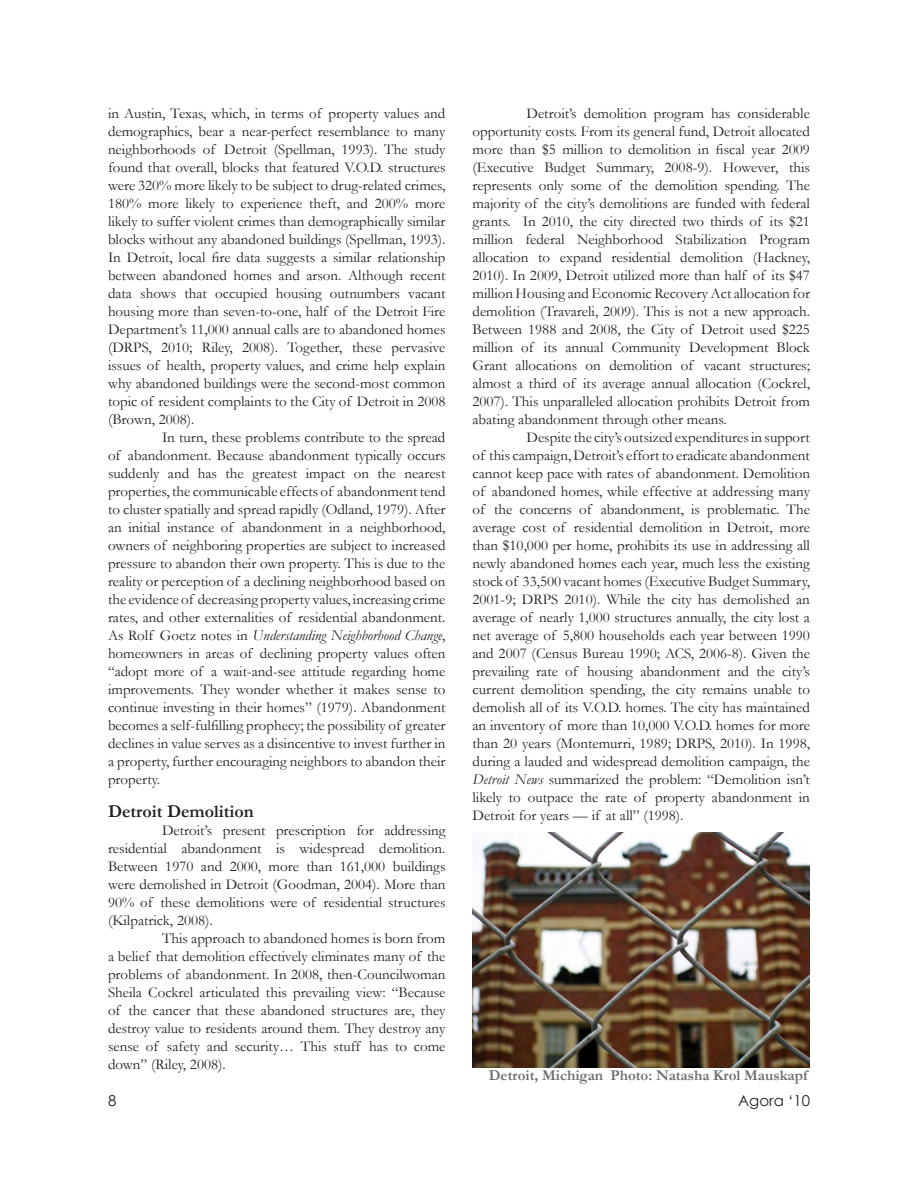
<style>
.page{position:relative;width:918px;height:1188px;background:#fff}
.page>*{position:absolute;margin:0;border:0;box-sizing:border-box;transform-origin:0 0}
.Section_Headers{font:700 18px "Garamond";color:#231f20}
.t1{font:15px/18px "Garamond";color:#231f20;text-align:justify}
.Photo_Captions{font:700 15px "Garamond";color:#6c6d70}
.t2{font:15px "Century Gothic";color:#231f20}
.s1{font-style:italic}
</style>
<div class="page">
<img style="left:472px;top:832px;width:338px;height:236px">
<p class="t1" style="left:108px;top:104px;width:339px">in Austin, Texas, which, in terms of property values and demographics, bear a near-perfect resemblance to many neighborhoods of Detroit (Spellman, 1993). The study found that overall, blocks that featured V.O.D. structures were 320% more likely to be subject to drug-related crimes, 180% more likely to experience theft, and 200% more likely to suffer violent crimes than demographically similar blocks without any abandoned buildings (Spellman, 1993).<br>In Detroit, local fire data suggests a similar relationship between abandoned homes and arson. Although recent data shows that occupied housing outnumbers vacant housing more than seven-to-one, half of the Detroit Fire Department’s 11,000 annual calls are to abandoned homes (DRPS, 2010; Riley, 2008). Together, these pervasive issues of health, property values, and crime help explain why abandoned buildings were the second-most common topic of resident complaints to the City of Detroit in 2008 (Brown, 2008).</p>
<p class="t1" style="left:108px;top:428px;width:339px;text-indent:54px">In turn, these problems contribute to the spread of abandonment. Because abandonment typically occurs suddenly and has the greatest impact on the nearest properties, the communicable effects of abandonment tend to cluster spatially and spread rapidly (Odland, 1979). After an initial instance of abandonment in a neighborhood, owners of neighboring properties are subject to increased pressure to abandon their own property. This is due to the reality or perception of a declining neighborhood based on the evidence of decreasing property values, increasing crime rates, and other externalities of residential abandonment.<br>As Rolf Goetz notes in <span class="s1">Understanding Neighborhood Change</span>, homeowners in areas of declining property values often “adopt more of a wait-and-see attitude regarding home improvements. They wonder whether it makes sense to continue investing in their homes” (1979). Abandonment becomes a self-fulfilling prophecy; the possibility of greater declines in value serves as a disincentive to invest further in a property, further encouraging neighbors to abandon their property.</p>
<p class="Section_Headers" style="left:108px;top:800px;width:147px">Detroit Demolition</p>
<p class="t1" style="left:108px;top:821px;width:339px;text-indent:54px">Detroit’s present prescription for addressing residential abandonment is widespread demolition.<br>Between 1970 and 2000, more than 161,000 buildings were demolished in Detroit (Goodman, 2004). More than 90% of these demolitions were of residential structures (Kilpatrick, 2008).</p>
<p class="t1" style="left:108px;top:929px;width:339px;text-indent:54px">This approach to abandoned homes is born from a belief that demolition effectively eliminates many of the problems of abandonment. In 2008, then-Councilwoman Sheila Cockrel articulated this prevailing view: “Because of the cancer that these abandoned structures are, they destroy value to residents around them. They destroy any sense of safety and security… This stuff has to come down” (Riley, 2008).</p>
<p class="t1" style="left:472px;top:104px;width:339px;text-indent:54px">Detroit’s demolition program has considerable opportunity costs. From its general fund, Detroit allocated more than $5 million to demolition in fiscal year 2009 (Executive Budget Summary, 2008-9). However, this represents only some of the demolition spending. The majority of the city’s demolitions are funded with federal grants. In 2010, the city directed two thirds of its $21 million federal Neighborhood Stabilization Program allocation to expand residential demolition (Hackney, 2010). In 2009, Detroit utilized more than half of its $47 million Housing and Economic Recovery Act allocation for demolition (Travareli, 2009). This is not a new approach.<br>Between 1988 and 2008, the City of Detroit used $225 million of its annual Community Development Block Grant allocations on demolition of vacant structures; almost a third of its average annual allocation (Cockrel, 2007). This unparalleled allocation prohibits Detroit from abating abandonment through other means.</p>
<p class="t1" style="left:472px;top:428px;width:339px;text-indent:54px">Despite the city’s outsized expenditures in support of this campaign, Detroit’s effort to eradicate abandonment cannot keep pace with rates of abandonment. Demolition of abandoned homes, while effective at addressing many of the concerns of abandonment, is problematic. The average cost of residential demolition in Detroit, more than $10,000 per home, prohibits its use in addressing all newly abandoned homes each year, much less the existing stock of 33,500 vacant homes (Executive Budget Summary, 2001-9; DRPS 2010). While the city has demolished an average of nearly 1,000 structures annually, the city lost a net average of 5,800 households each year between 1990 and 2007 (Census Bureau 1990; ACS, 2006-8). Given the prevailing rate of housing abandonment and the city’s current demolition spending, the city remains unable to demolish all of its V.O.D. homes. The city has maintained an inventory of more than 10,000 V.O.D. homes for more than 20 years (Montemurri, 1989; DRPS, 2010). In 1998, during a lauded and widespread demolition campaign, the <span class="s1">Detroit News</span> summarized the problem: “Demolition isn’t likely to outpace the rate of property abandonment in Detroit for years — if at all” (1998).</p>
<p class="Photo_Captions" style="left:489px;top:1066px;width:320px">Detroit, Michigan Photo: Natasha Krol Mauskapf</p>
<p class="t2" style="left:108px;top:1092px;width:10px">8</p>
<p class="t2" style="left:738px;top:1092px;width:73px">Agora ‘10</p>
</div>
